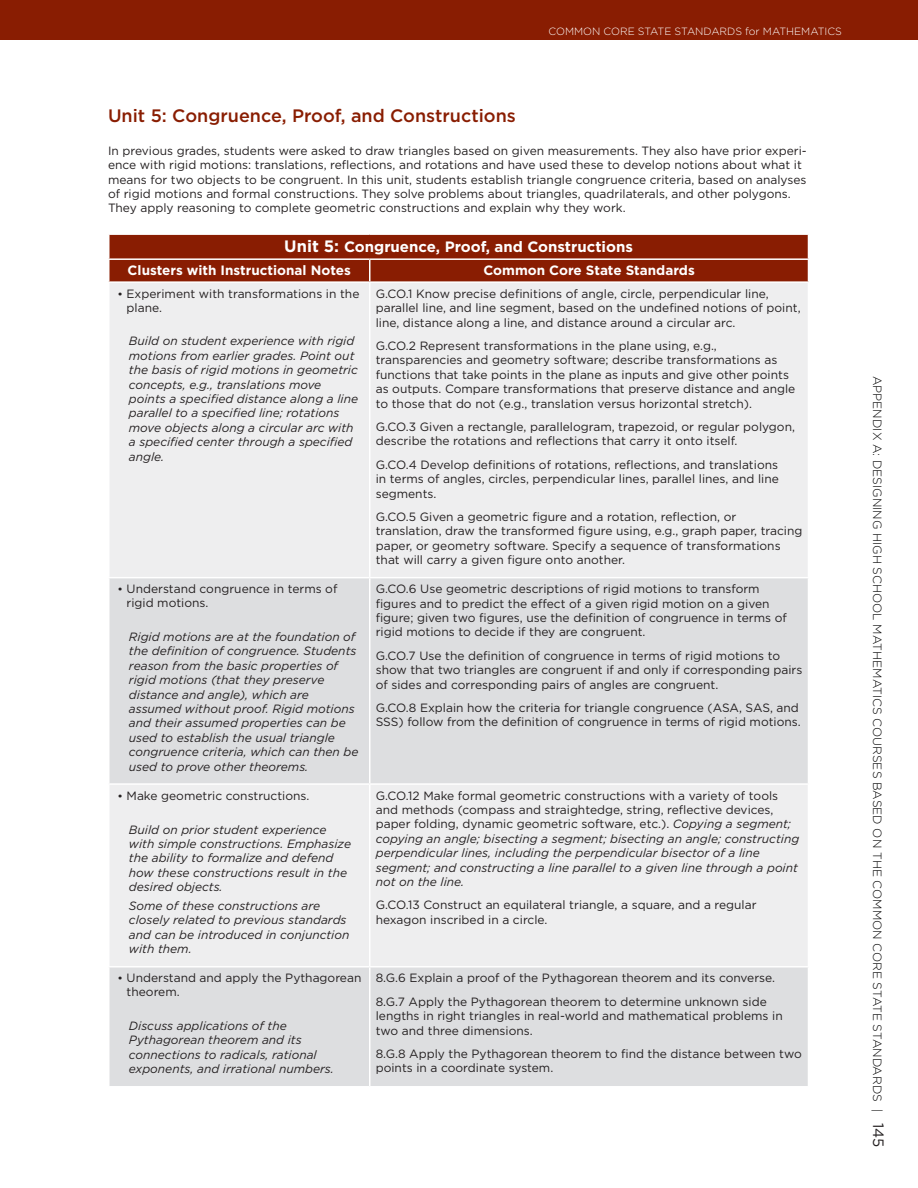
<style>
.page{position:relative;width:918px;height:1188px;background:#fff}
.page>*{position:absolute;margin:0;border:0;box-sizing:border-box;transform-origin:0 0}
.t1{font:500 18px "Gotham";color:#891d02}
.t2{font:700 15px "Gotham";color:#fff}
.t3{font:700 13.5px "Gotham";color:#fff}
.t4{font:12px/14.4px "Gotham";color:#231f20}
.t5{font:italic 12px/14.4px "Gotham";color:#231f20}
.t6{font:300 12px "Gotham";color:#000}
.t7{font:300 10.5px "Gotham";color:#fff}
.s1{font-size:16.5px}
.s2{font-style:normal}
.s3{font-weight:400;font-size:15px;color:#231f20}
</style>
<div class="page">
<div style="left:0;top:0;width:918px;height:40px;background:#891d02"></div>
<div style="left:110px;top:283px;width:698px;height:294px;background:#eeeeef"></div>
<svg style="left:110px;top:578px;width:698px;height:508px;background:#e3e3e5"></svg>
<svg style="left:109px;top:234px;width:700px;height:47px;background:#8f2910"></svg>
<hr style="left:369px;top:283px;width:1px;height:294px;background:#fff">
<hr style="left:369px;top:578px;width:1px;height:205px;background:#fff">
<hr style="left:108px;top:783px;width:262px;height:2px;background:#fff">
<hr style="left:370px;top:783px;width:439px;height:2px;background:#fff">
<hr style="left:369px;top:785px;width:1px;height:181px;background:#fff">
<hr style="left:108px;top:966px;width:262px;height:2px;background:#fff">
<hr style="left:370px;top:966px;width:439px;height:2px;background:#fff">
<hr style="left:369px;top:968px;width:1px;height:118px;background:#fff">
<p class="t7" style="left:549px;top:25px;width:223px">COMMON CORE STATE STANDARDS FOR MAT</p>
<p class="t7" style="left:786px;top:25px;width:17px">HEMAT</p>
<p class="t7" style="left:825px;top:25px;width:19px">ICS</p>
<h1 class="t1" style="left:108px;top:104px;width:409px">Unit 5: Congruence, Proof, and Constructions</h1>
<p class="t4" style="left:108px;top:143px;width:700px">In previous grades, students were asked to draw triangles based on given measurements. They also have prior experi&shy;ence with rigid motions: translations, reflections, and rotations and have used these to develop notions about what it means for two objects to be congruent. In this unit, students establish triangle congruence criteria, based on analyses of rigid motions and formal constructions. They solve problems about triangles, quadrilaterals, and other polygons.<br>They apply reasoning to complete geometric constructions and explain why they work.</p>
<p class="t2" style="left:284px;top:238px;width:350px"><span class="s1">Unit 5:</span> Congruence, Proof, and Constructions</p>
<p class="t3" style="left:128px;top:263px;width:225px">Clusters with Instructional Notes</p>
<p class="t3" style="left:483px;top:263px;width:213px">Common Core State Standards</p>
<p class="t4" style="left:127px;top:286px;width:234px;line-height:13.8px;text-indent:-9px">• Experiment with transformations in the plane.</p>
<p class="t5" style="left:129px;top:334px;width:231px">Build on student experience with rigid motions from earlier grades. Point out the basis of rigid motions in geometric concepts, e.g., translations move points a specified distance along a line parallel to a specified line; rotations move objects along a circular arc with a specified center through a specified angle.</p>
<p class="t4" style="left:376px;top:286px;width:426px">G.CO.1 Know precise definitions of angle, circle, perpendicular line, parallel line, and line segment, based on the undefined notions of point, line, distance along a line, and distance around a circular arc.</p>
<p class="t4" style="left:376px;top:338px;width:421px">G.CO.2 Represent transformations in the plane using, e.g., transparencies and geometry software; describe transformations as functions that take points in the plane as inputs and give other points as outputs. Compare transformations that preserve distance and angle to those that do not (e.g., translation versus horizontal stretch).</p>
<p class="t4" style="left:376px;top:419px;width:421px">G.CO.3 Given a rectangle, parallelogram, trapezoid, or regular polygon, describe the rotations and reflections that carry it onto itself.</p>
<p class="t4" style="left:376px;top:457px;width:405px;text-align:justify">G.CO.4 Develop definitions of rotations, reflections, and translations in terms of angles, circles, perpendicular lines, parallel lines, and line segments.</p>
<p class="t4" style="left:376px;top:509px;width:428px">G.CO.5 Given a geometric figure and a rotation, reflection, or translation, draw the transformed figure using, e.g., graph paper, tracing paper, or geometry software. Specify a sequence of transformations that will carry a given figure onto another.</p>
<p class="t4" style="left:127px;top:582px;width:212px;line-height:13.8px;text-indent:-9px">• Understand congruence in terms of rigid motions.</p>
<p class="t5" style="left:129px;top:629px;width:231px">Rigid motions are at the foundation of the definition of congruence. Students reason from the basic properties of rigid motions (that they preserve distance and angle), which are assumed without proof. Rigid motions and their assumed properties can be used to establish the usual triangle congruence criteria, which can then be used to prove other theorems.</p>
<p class="t4" style="left:118px;top:788px;width:193px">• Make geometric constructions.</p>
<p class="t5" style="left:129px;top:822px;width:224px">Build on prior student experience with simple constructions. Emphasize the ability to formalize and defend how these constructions result in the desired objects.</p>
<p class="t5" style="left:129px;top:898px;width:222px">Some of these constructions are closely related to previous standards and can be introduced in conjunction with them.</p>
<p class="t4" style="left:127px;top:971px;width:236px;line-height:13.8px;text-indent:-9px">• Understand and apply the Pythagorean theorem.</p>
<p class="t5" style="left:129px;top:1018px;width:207px">Discuss applications of the<br>Pythagorean theorem and its connections to radicals, rational exponents, and irrational numbers.</p>
<p class="t4" style="left:376px;top:582px;width:413px">G.CO.6 Use geometric descriptions of rigid motions to transform figures and to predict the effect of a given rigid motion on a given figure; given two figures, use the definition of congruence in terms of rigid motions to decide if they are congruent.</p>
<p class="t4" style="left:376px;top:648px;width:428px">G.CO.7 Use the definition of congruence in terms of rigid motions to show that two triangles are congruent if and only if corresponding pairs of sides and corresponding pairs of angles are congruent.</p>
<p class="t4" style="left:376px;top:700px;width:427px">G.CO.8 Explain how the criteria for triangle congruence (ASA, SAS, and<br>SSS) follow from the definition of congruence in terms of rigid motions.</p>
<p class="t5" style="left:376px;top:788px;width:425px"><span class="s2">G.CO.12 Make formal geometric constructions with a variety of tools and methods (compass and straightedge, string, reflective devices, paper folding, dynamic geometric software, etc.).</span> Copying a segment; copying an angle; bisecting a segment; bisecting an angle; constructing perpendicular lines, including the perpendicular bisector of a line segment; and constructing a line parallel to a given line through a point not on the line.</p>
<p class="t4" style="left:376px;top:898px;width:382px">G.CO.13 Construct an equilateral triangle, a square, and a regular hexagon inscribed in a circle.</p>
<p class="t4" style="left:376px;top:966px;width:401px;line-height:23.4px">8.G.6 Explain a proof of the Pythagorean theorem and its converse.<br>8.G.7 Apply the Pythagorean theorem to determine unknown side</p>
<p class="t4" style="left:376px;top:1008px;width:409px">lengths in right triangles in real-world and mathematical problems in two and three dimensions.</p>
<p class="t4" style="left:376px;top:1046px;width:428px">8.G.8 Apply the Pythagorean theorem to find the distance between two points in a coordinate system.</p>
<p class="t6" style="left:885px;top:376px;width:773px;rotate:90deg">APPENDIX A: DESIGNI NG HIGH SCHOOL MATH EMATICS COURSES BASED ON TH E COMMON CORE STATE STANDARDS | <span class="s3">145</span></p>
</div>
